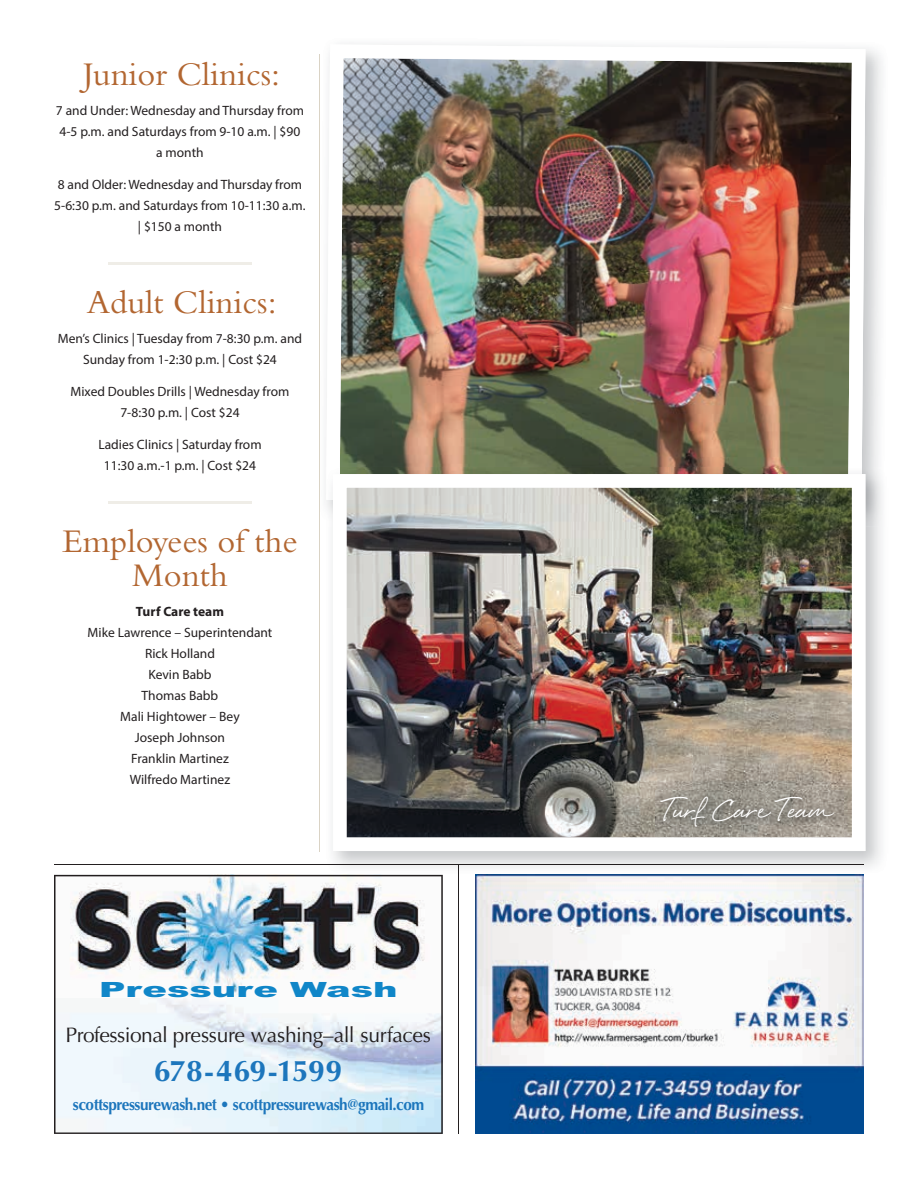
<style>
.page{position:relative;width:918px;height:1188px;background:#fff}
.page>*{position:absolute;margin:0;border:0;box-sizing:border-box;transform-origin:0 0}
.t1{font:48px "Eye Catching Pro";color:#fff}
.t2{font:34.5px/34.5px "Bembo";color:#b26631;text-align:center}
.t3{font:700 30px "Optima";letter-spacing:-.015em;color:#1d76bc}
.t4{font:21px "Optima";letter-spacing:-.025em;color:#231f20}
.t5{font:900 21px "Arial";color:#1086c8;scale:1.75 1}
.t6{font:700 16.5px "Optima";letter-spacing:-.03em;color:#1d76bc;scale:.93 1}
.t7{font:13.5px/21px "Myriad Pro";color:#231f20;text-align:center}
.t8{font:700 13.5px "Myriad Pro";color:#231f20}
</style>
<div class="page">
<hr style="left:108px;top:262px;width:144px;height:3px;background:#efede7">
<hr style="left:108px;top:501px;width:144px;height:3px;background:#efede7">
<img style="left:319px;top:48px;width:563px;height:479px">
<img style="left:326px;top:44px;width:539px;height:423px">
<img style="left:332px;top:527px;width:549px;height:347px">
<img style="left:326px;top:467px;width:556px;height:60px">
<img style="left:326px;top:467px;width:536px;height:33px">
<img style="left:333px;top:474px;width:532px;height:377px">
<hr style="left:320px;top:54px;width:1px;height:797px;background:#dad3c5">
<svg style="left:54px;top:875px;width:389px;height:259px"></svg>
<hr style="left:54px;top:864px;width:810px;height:1px;background:#231f20">
<hr style="left:459px;top:864px;width:1px;height:270px;background:#231f20">
<img style="left:475px;top:875px;width:389px;height:259px">
<img style="left:655px;top:791px;width:188px;height:45px">
<h2 class="t2" style="left:83px;top:56px;width:198px">Junior Clinics:</h2>
<p class="t7" style="left:56px;top:100px;width:250px">7 and Under: Wednesday and Thursday from<br>4-5 p.m. and Saturdays from 9-10 a.m. | $90 a month</p>
<p class="t7" style="left:54px;top:174px;width:253px">8 and Older: Wednesday and Thursday from<br>5-6:30 p.m. and Saturdays from 10-11:30 a.m. | $150 a month</p>
<h2 class="t2" style="left:87px;top:284px;width:191px">Adult Clinics:</h2>
<p class="t7" style="left:58px;top:328px;width:246px">Men’s Clinics | Tuesday from 7-8:30 p.m. and<br>Sunday from 1-2:30 p.m. | Cost $24</p>
<p class="t7" style="left:70px;top:381px;width:221px">Mixed Doubles Drills | Wednesday from<br>7-8:30 p.m. | Cost $24</p>
<p class="t7" style="left:98px;top:433px;width:165px">Ladies Clinics | Saturday from<br>11:30 a.m.-1 p.m. | Cost $24</p>
<h2 class="t2" style="left:62px;top:523px;width:237px">Employees of the<br>Month</h2>
<p class="t8" style="left:136px;top:603px;width:90px">Turf Care team</p>
<p class="t7" style="left:88px;top:622px;width:186px">Mike Lawrence – Superintendant<br>Rick Holland<br>Kevin Babb<br>Thomas Babb<br>Mali Hightower – Bey<br>Joseph Johnson<br>Franklin Martinez<br>Wilfredo Martinez</p>
<h3 class="t5" style="left:99px;top:974px;width:172px">Pressure Wash</h3>
<h3 class="t4" style="left:66px;top:1022px;width:367px">Professional pressure washing–all surfaces</h3>
<h3 class="t3" style="left:154px;top:1053px;width:190px">678-469-1599</h3>
<p class="t6" style="left:73px;top:1095px;width:379px">scottspressurewash.net • scottpressurewash@gmail.com</p>
<h1 class="t1" style="left:662px;top:790px;width:168px">Turf Care Team</h1>
</div>
